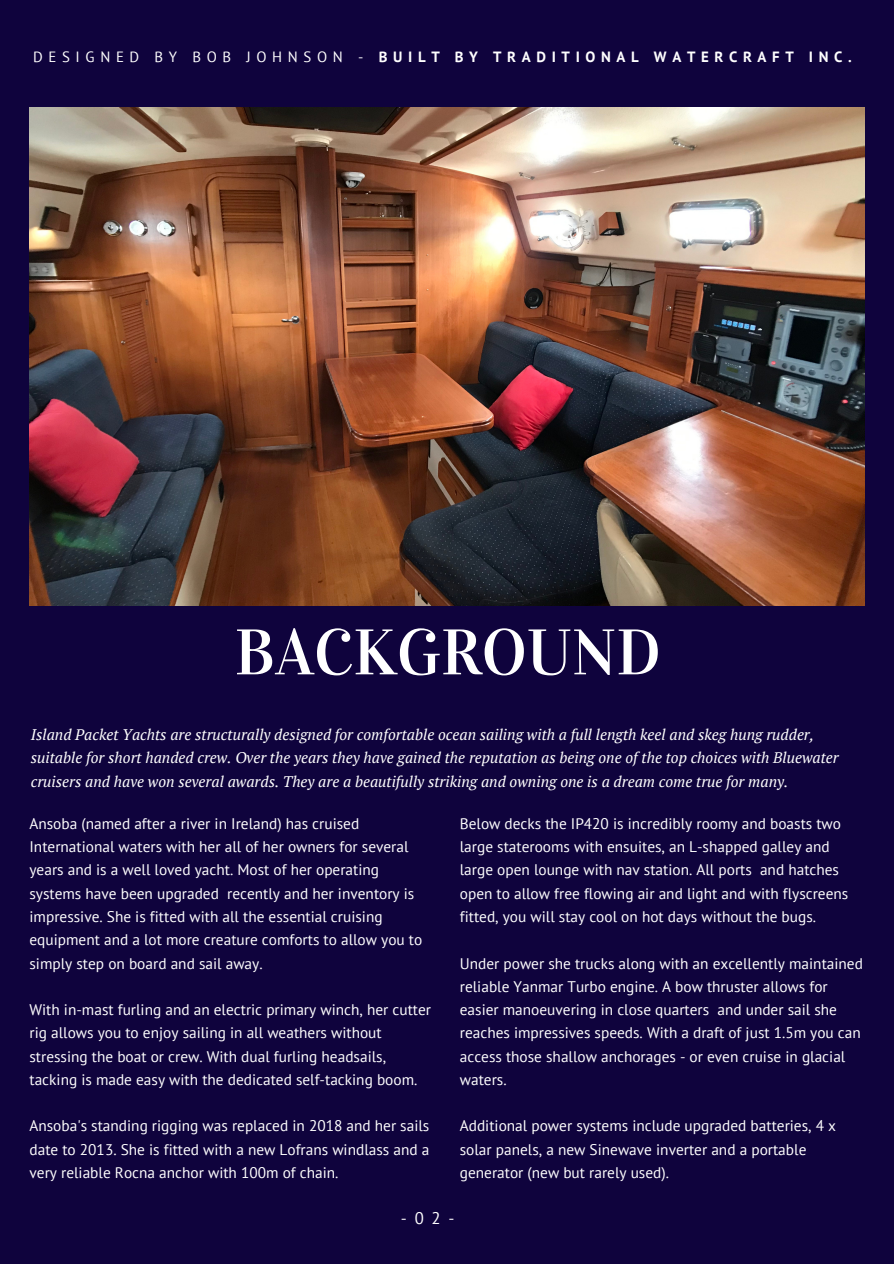
<style>
.page{position:relative;width:894px;height:1264px;background:#fff}
.page>*{position:absolute;margin:0;border:0;box-sizing:border-box;transform-origin:0 0}
.t1{font:64.35px "Vidaloka";color:#fff}
.t2{font:16.8px "PT Sans";color:#fff}
.t3{font:15.3px/23.2px "PT Sans";color:#fff}
.t4{font:italic 15.3px/23.2px "PT Serif";color:#fff}
.t5{font:700 14.85px "PT Sans";letter-spacing:.38em;color:#fff}
.s1{font-weight:400}
</style>
<div class="page">
<div style="left:0;top:0;width:893px;height:1263px;background:#0f033d"></div>
<img style="left:29px;top:107px;width:835px;height:498px">
<p class="t5" style="left:33px;top:47px;width:820px"><span class="s1">DESIGNED BY BOB JOHNSON -</span> BUILT BY TRADITIONAL WATERCRAFT INC.</p>
<p class="t1" style="left:235px;top:614px;width:427px">BACKGROUND</p>
<p class="t4" style="left:31px;top:722px;width:809px">Island Packet Yachts are structurally designed for comfortable ocean sailing with a full length keel and skeg hung rudder, suitable for short handed crew. Over the years they have gained the reputation as being one of the top choices with Bluewater cruisers and have won several awards. They are a beautifully striking and owning one is a dream come true for many.</p>
<p class="t3" style="left:29px;top:811px;width:394px">Ansoba (named after a river in Ireland) has cruised International waters with her all of her owners for several years and is a well loved yacht. Most of her operating systems have been upgraded recently and her inventory is impressive. She is fitted with all the essential cruising equipment and a lot more creature comforts to allow you to simply step on board and sail away.</p>
<p class="t3" style="left:29px;top:997px;width:403px">With in-mast furling and an electric primary winch, her cutter rig allows you to enjoy sailing in all weathers without stressing the boat or crew. With dual furling headsails, tacking is made easy with the dedicated self-tacking boom.</p>
<p class="t3" style="left:29px;top:1114px;width:401px;text-align:justify">Ansoba's standing rigging was replaced in 2018 and her sails date to 2013. She is fitted with a new Lofrans windlass and a very reliable Rocna anchor with 100m of chain.</p>
<p class="t3" style="left:459px;top:811px;width:390px">Below decks the IP420 is incredibly roomy and boasts two large staterooms with ensuites, an L-shapped galley and large open lounge with nav station. All ports and hatches open to allow free flowing air and light and with flyscreens fitted, you will stay cool on hot days without the bugs.</p>
<p class="t3" style="left:459px;top:951px;width:404px">Under power she trucks along with an excellently maintained reliable Yanmar Turbo engine. A bow thruster allows for easier manoeuvering in close quarters and under sail she reaches impressives speeds. With a draft of just 1.5m you can access those shallow anchorages - or even cruise in glacial waters.</p>
<p class="t3" style="left:459px;top:1114px;width:377px">Additional power systems include upgraded batteries, 4 x solar panels, a new Sinewave inverter and a portable generator (new but rarely used).</p>
<p class="t2" style="left:401px;top:1207px;width:55px">-02-</p>
</div>
